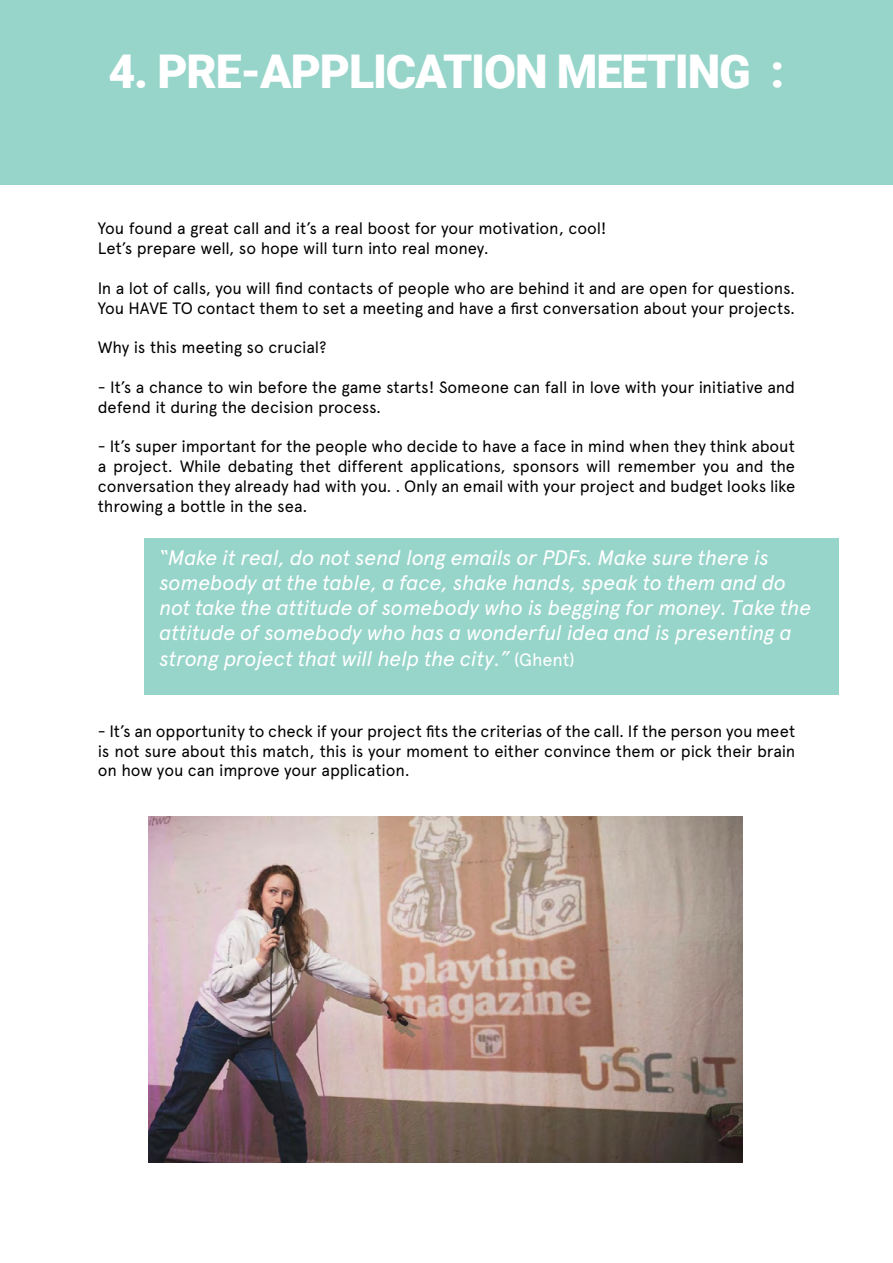
<style>
.page{position:relative;width:893px;height:1263px;background:#fff}
.page>*{position:absolute;margin:0;border:0;box-sizing:border-box;transform-origin:0 0}
.t1{font:900 46.5px "Roboto";letter-spacing:-.025em;color:#fff}
.t2{font:italic 21px/25.2px "Apercu";letter-spacing:-.015em;color:#fff}
.t3{font:16.5px/19.8px "Apercu Pro";letter-spacing:-.01em;color:#000}
.s1{font-style:normal;font-size:18px}
</style>
<div class="page">
<div style="left:144px;top:538px;width:695px;height:156px;background:#97d5ca"></div>
<div style="left:0;top:0;width:893px;height:185px;background:#97d5ca"></div>
<img style="left:149px;top:817px;width:594px;height:346px">
<h1 class="t1" style="left:108px;top:39px;width:678px">4. PRE-APPLICATION MEETING :</h1>
<p class="t3" style="left:98px;top:218px;width:510px">You found a great call and it’s a real boost for your motivation, cool!<br>Let’s prepare well, so hope will turn into real money.</p>
<p class="t3" style="left:98px;top:277px;width:699px">In a lot of calls, you will find contacts of people who are behind it and are open for questions.<br>You HAVE TO contact them to set a meeting and have a first conversation about your projects.</p>
<p class="t3" style="left:98px;top:336px;width:230px">Why is this meeting so crucial?</p>
<p class="t3" style="left:98px;top:376px;width:699px">- It’s a chance to win before the game starts! Someone can fall in love with your initiative and defend it during the decision process.</p>
<p class="t3" style="left:98px;top:435px;width:699px;text-align:justify">- It’s super important for the people who decide to have a face in mind when they think about a project. While debating thet different applications, sponsors will remember you and the conversation they already had with you. . Only an email with your project and budget looks like throwing a bottle in the sea.</p>
<p class="t2" style="left:159px;top:543px;width:654px">“Make it real, do not send long emails or PDFs. Make sure there is somebody at the table, a face, shake hands, speak to them and do not take the attitude of somebody who is begging for money. Take the attitude of somebody who has a wonderful idea and is presenting a strong project that will help the city.” <span class="s1">(Ghent)</span></p>
<p class="t3" style="left:98px;top:720px;width:699px;text-align:justify">- It’s an opportunity to check if your project fits the criterias of the call. If the person you meet is not sure about this match, this is your moment to either convince them or pick their brain on how you can improve your application.</p>
</div>
